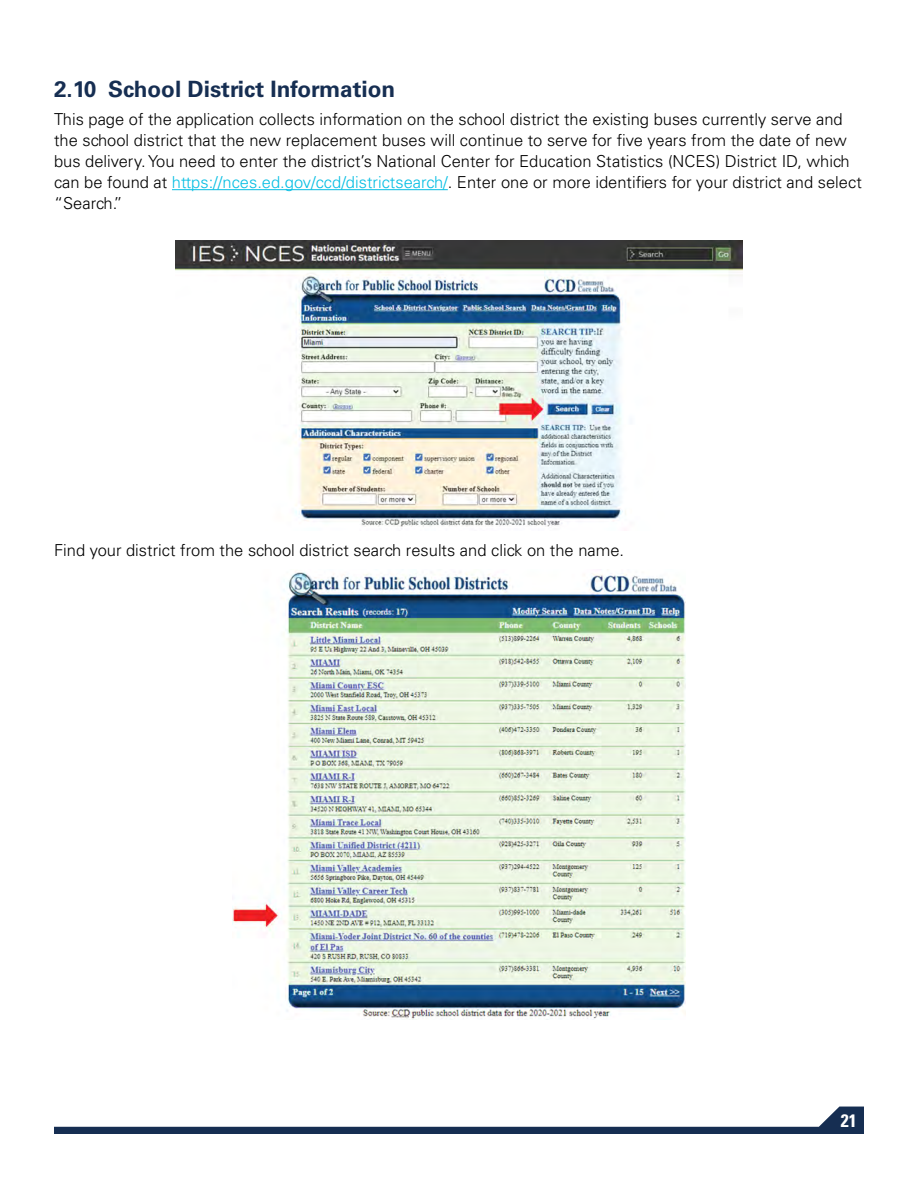
<style>
.page{position:relative;width:918px;height:1188px;background:#fff}
.page>*{position:absolute;margin:0;border:0;box-sizing:border-box;transform-origin:0 0}
.t1{font:700 22.5px "Univers LT Std";color:#162e52}
.t2{font:700 condensed 18px "Univers LT Std";color:#fff}
.t3{font:300 16.5px/21px "Univers LT Std";color:#000}
.s1{color:#06bee3}
</style>
<div class="page">
<svg style="left:54px;top:1107px;width:810px;height:27px"></svg>
<hr style="left:172px;top:189px;width:276px;height:1px;background:#06bee3">
<img style="left:175px;top:241px;width:568px;height:286px">
<img style="left:233px;top:572px;width:452px;height:448px">
<h3 class="t1" style="left:54px;top:76px;width:343px">2.10 School District Information</h3>
<p class="t3" style="left:54px;top:109px;width:809px">This page of the application collects information on the school district the existing buses currently serve and the school district that the new replacement buses will continue to serve for fve years from the date of new bus delivery. You need to enter the district’s National Center for Education Statistics (NCES) District ID, which can be found at <span class="s1">https://nces.ed.gov/ccd/districtsearch/</span>. Enter one or more identifers for your district and select “Search.”</p>
<p class="t3" style="left:54px;top:540px;width:572px">Find your district from the school district search results and click on the name.</p>
<p class="t2" style="left:841px;top:1109px;width:17px">21</p>
</div>
